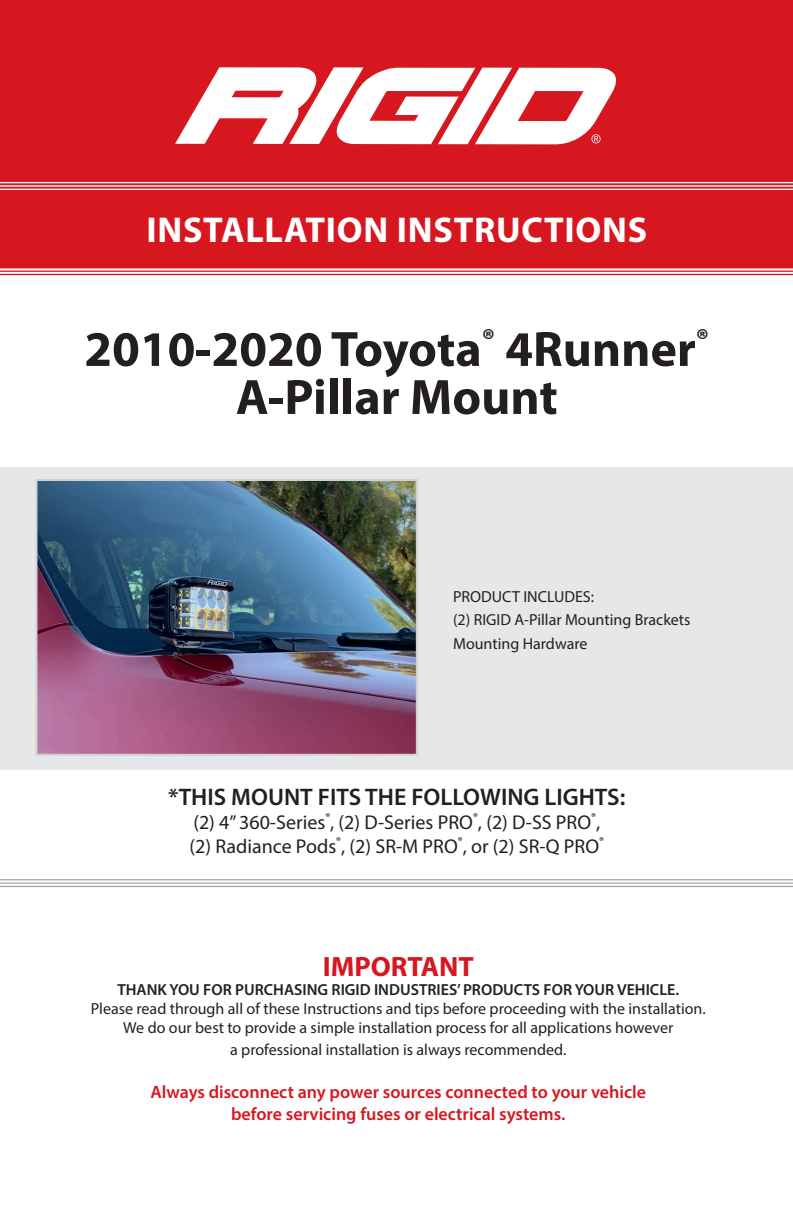
<style>
.page{position:relative;width:793px;height:1224px;background:#fff}
.page>*{position:absolute;margin:0;border:0;box-sizing:border-box;transform-origin:0 0}
.t1{font:700 50px/48px "Myriad Pro";color:#231f20;text-align:center}
.t2{font:700 36px "Myriad Pro";letter-spacing:.02em;color:#fff}
.t3{font:700 28px "Myriad Pro";color:#d7171f}
.t4{font:600 24px "Myriad Pro";color:#231f20}
.t5{font:20px/24px "Myriad Pro";color:#231f20}
.t6{font:600 18px/21.6px "Myriad Pro";color:#d7171f;text-align:center}
.t7{font:16px/23.2px "Myriad Pro";color:#231f20}
.t8{font:600 16px "Myriad Pro";color:#231f20}
</style>
<div class="page">
<div style="left:0;top:0;width:792px;height:267px;background:#d7171f"></div>
<div style="left:0;top:467px;width:792px;height:302px;background:#e6e7e9"></div>
<img style="left:38px;top:482px;width:376px;height:270px">
<div style="left:35px;top:479px;width:382px;height:276px;border:2px solid #d1d2d4"></div>
<svg style="left:175px;top:67px;width:440px;height:77px"></svg>
<hr style="left:0;top:267px;width:792px;height:1px;background:#d7171f">
<hr style="left:0;top:270px;width:792px;height:2px;background:#d7171f">
<hr style="left:0;top:274px;width:792px;height:1px;background:#d7171f">
<hr style="left:0;top:182px;width:792px;height:1px;background:#fff">
<hr style="left:0;top:185px;width:792px;height:2px;background:#fff">
<hr style="left:0;top:189px;width:792px;height:1px;background:#fff">
<hr style="left:0;top:879px;width:792px;height:1px;background:#a8a9ad">
<hr style="left:0;top:882px;width:792px;height:1px;background:#a8a9ad">
<hr style="left:0;top:885px;width:792px;height:2px;background:#a8a9ad">
<h2 class="t2" style="left:146px;top:206px;width:502px">INSTALLATION INSTRUCTIONS</h2>
<h1 class="t1" style="left:84px;top:323px;width:626px">2010-2020 Toyota<sup>®</sup> 4Runner<sup>®<br></sup>A-Pillar Mount</h1>
<p class="t7" style="left:453px;top:585px;width:239px">PRODUCT INCLUDES:<br>(2) RIGID A-Pillar Mounting Brackets<br>Mounting Hardware</p>
<h3 class="t4" style="left:168px;top:782px;width:458px">*THIS MOUNT FITS THE FOLLOWING LIGHTS:</h3>
<p class="t5" style="left:189px;top:810px;width:416px">(2) 4” 360-Series<sup>®</sup>, (2) D-Series PRO<sup>®</sup>, (2) D-SS PRO<sup>®</sup>, (2) Radiance Pods<sup>®</sup>, (2) SR-M PRO<sup>®</sup>, or (2) SR-Q PRO<sup>®</sup></p>
<h3 class="t3" style="left:322px;top:948px;width:152px">IMPORTANT</h3>
<p class="t8" style="left:117px;top:979px;width:563px">THANK YOU FOR PURCHASING RIGID INDUSTRIES’ PRODUCTS FOR YOUR VEHICLE.</p>
<p class="t7" style="left:91px;top:999px;width:616px;line-height:19.2px;text-align:center">Please read through all of these Instructions and tips before proceeding with the installation.<br>We do our best to provide a simple installation process for all applications however</p>
<p class="t7" style="left:230px;top:1037px;width:337px">a professional installation is always recommended.</p>
<p class="t6" style="left:150px;top:1080px;width:497px">Always disconnect any power sources connected to your vehicle before servicing fuses or electrical systems.</p>
</div>
